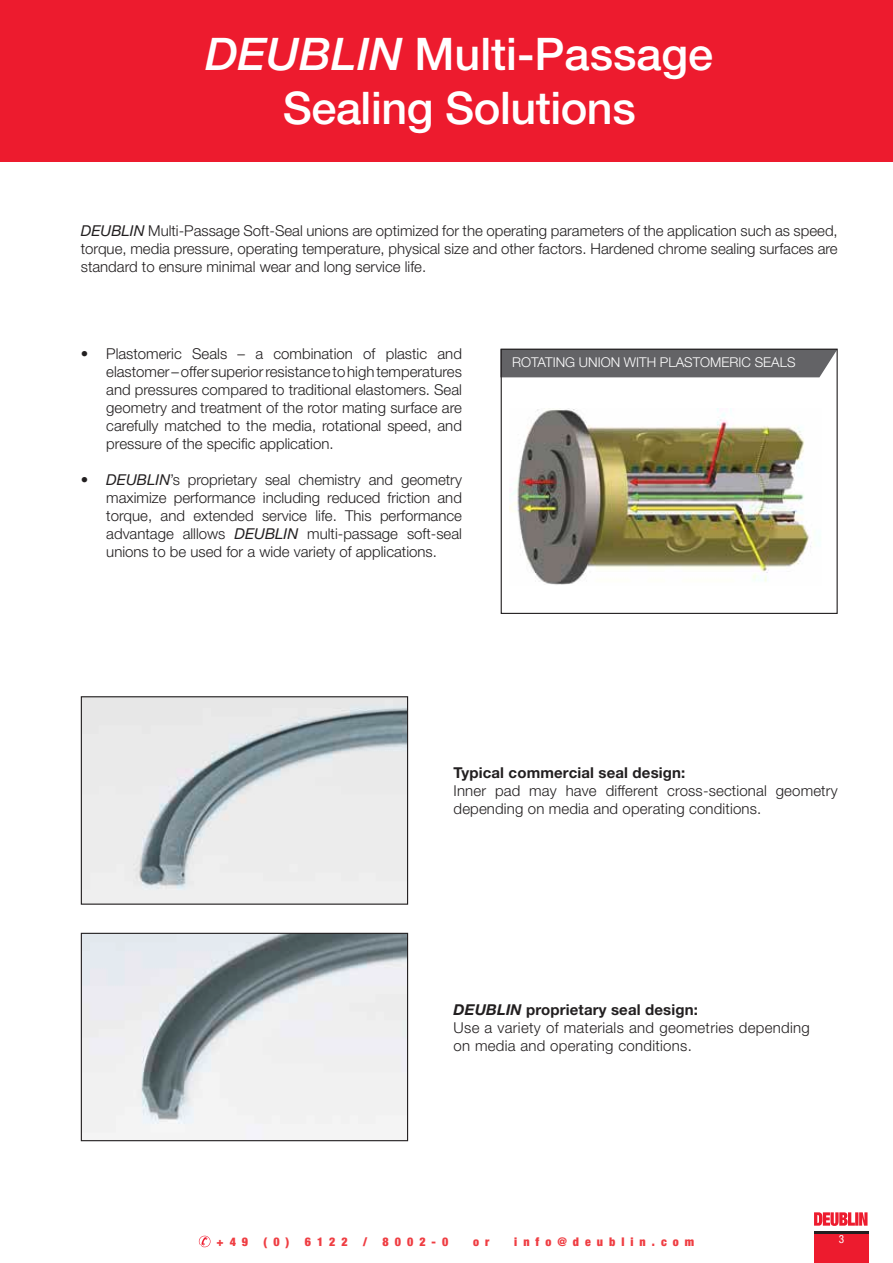
<style>
.page{position:relative;width:893px;height:1263px;background:#fff}
.page>*{position:absolute;margin:0;border:0;box-sizing:border-box;transform-origin:0 0}
.t1{font:500 45px/54px "Helvetica Neue LT Pro";letter-spacing:-.01em;color:#fff;text-align:center}
.t2{font:300 15px/18px "Helvetica Neue LT Pro";letter-spacing:.01em;color:#221f20;text-align:justify}
.t3{font:700 15px "Helvetica Neue LT Pro";letter-spacing:.01em;color:#221f20}
.t4{font:300 13.5px "Helvetica Neue LT Pro";color:#fff}
.t5{font:900 condensed 12px "Helvetica Neue LT Pro";letter-spacing:.5em;color:#ef3d42}
.t6{font:condensed 11.25px "Helvetica Neue LT Pro";color:#fff}
.s1{font-style:italic}
.s2{font-weight:400;font-style:italic}
.s3{font-weight:700;font-style:italic}
.s4{font-weight:700}
</style>
<div class="page">
<div style="left:0;top:0;width:893px;height:162px;background:#ed1b2e"></div>
<div style="left:814px;top:1234px;width:54px;height:29px;background:#ed1b2e"></div>
<hr style="left:814px;top:1231px;width:54px;height:3px;background:#221f20">
<svg style="left:814px;top:1212px;width:53px;height:14px"></svg>
<div style="left:500px;top:349px;width:336px;height:28px;background:#636366"></div>
<div style="left:501px;top:349px;width:337px;height:265px;border:1px solid #221f20"></div>
<img style="left:510px;top:408px;width:301px;height:177px">
<img style="left:83px;top:698px;width:323px;height:205px">
<div style="left:81px;top:696px;width:327px;height:209px;border:1px solid #221f20"></div>
<img style="left:83px;top:935px;width:323px;height:204px">
<div style="left:81px;top:933px;width:327px;height:208px;border:1px solid #221f20"></div>
<svg style="left:199px;top:1236px;width:11px;height:11px"></svg>
<h1 class="t1" style="left:205px;top:27px;width:509px"><span class="s1">DEUBLIN</span> Multi-Passage<br>Sealing Solutions</h1>
<p class="t2" style="left:81px;top:221px;width:758px"><span class="s2">DEUBLIN</span> Multi-Passage Soft-Seal unions are optimized for the operating parameters of the application such as speed, torque, media pressure, operating temperature, physical size and other factors. Hardened chrome sealing surfaces are standard to ensure minimal wear and long service life.</p>
<p class="t2" style="left:106px;top:345px;width:357px;text-indent:-26px">• Plastomeric Seals – a combination of plastic and elastomer – offer superior resistance to high temperatures and pressures compared to traditional elastomers. Seal geometry and treatment of the rotor mating surface are carefully matched to the media, rotational speed, and pressure of the specific application.</p>
<p class="t2" style="left:106px;top:471px;width:357px;text-indent:-26px">• <span class="s2">DEUBLIN</span>’s proprietary seal chemistry and geometry maximize performance including reduced friction and torque, and extended service life. This performance advantage alllows <span class="s2">DEUBLIN</span> multi-passage soft-seal unions to be used for a wide variety of applications.</p>
<p class="t4" style="left:512px;top:354px;width:285px">ROTATING UNION WITH PLASTOMERIC SEALS</p>
<p class="t3" style="left:454px;top:763px;width:233px">Typical commercial seal design:</p>
<p class="t2" style="left:454px;top:781px;width:386px">Inner pad may have different cross-sectional geometry depending on media and operating conditions.</p>
<p class="t2" style="left:454px;top:1000px;width:358px;text-align:left"><span class="s3">DEUBLIN</span> <span class="s4">proprietary seal design:<br></span>Use a variety of materials and geometries depending on media and operating conditions.</p>
<p class="t5" style="left:216px;top:1234px;width:33px">+49</p>
<p class="t5" style="left:264px;top:1234px;width:86px">(0) 6122</p>
<p class="t5" style="left:363px;top:1234px;width:5px">/</p>
<p class="t5" style="left:383px;top:1234px;width:67px">8002-0</p>
<p class="t5" style="left:473px;top:1234px;width:18px">o r</p>
<p class="t5" style="left:514px;top:1234px;width:181px">info@deublin.com</p>
<p class="t6" style="left:839px;top:1232px;width:7px">3</p>
</div>
